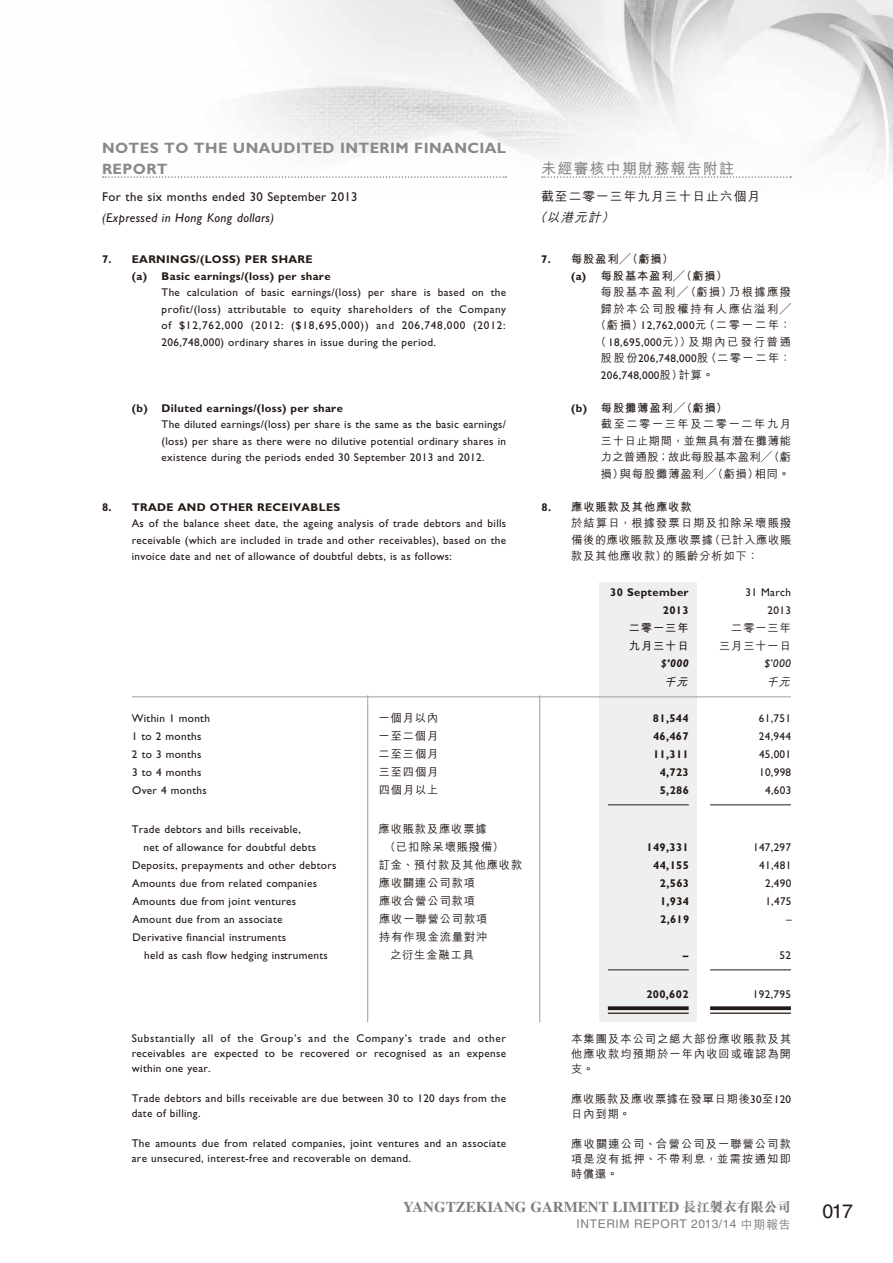
<style>
.page{position:relative;width:893px;height:1263px;background:#fff}
.page>*{position:absolute;margin:0;border:0;box-sizing:border-box;transform-origin:0 0}
.t1{font:19.5px "Helvetica LT Std";color:#231916}
.t2{font:700 15px/21px "Gill Sans Std";letter-spacing:.025em;color:#898989}
.t3{font:700 15px "Times LT Std";color:#7e7e7e}
.t4{font:700 15px "M Hei HK";letter-spacing:.08em;color:#898989}
.t5{font:12.75px "Gill Sans Std";letter-spacing:.03em;color:#231916}
.t6{font:italic 12.75px "Gill Sans Std";letter-spacing:.03em;color:#231916}
.t7{font:500 12.75px "M Hei HK";letter-spacing:.08em;color:#231916}
.t8{font:italic 500 12.75px "M Hei HK";color:#231916}
.t9{font:12px "Helvetica LT Std";letter-spacing:.05em;color:#7e7e7e}
.t10{font:11.25px/16.5px "Gill Sans Std";letter-spacing:.03em;color:#231916;text-align:justify}
.t11{font:500 11.25px/16.5px "M Hei HK";letter-spacing:.08em;color:#231916}
.t12{font:700 11.25px/16.5px "Gill Sans Std";letter-spacing:.03em;color:#231916}
.t13{font:500 11.25px "M Hei HK";letter-spacing:.135em;color:#231916}
.t14{font:700 11.25px "M Hei HK";letter-spacing:.08em;color:#231916}
.t15{font:500 11.25px "M Hei HK";letter-spacing:.16em;color:#231916}
.t16{font:500 11.25px "M Hei HK";letter-spacing:.125em;color:#231916}
.t17{font:italic 700 11.25px "Gill Sans Std";color:#231916}
.t18{font:italic 11.25px "Gill Sans Std";color:#231916}
.t19{font:italic 700 11.25px "M Hei HK";color:#231916}
.t20{font:italic 500 11.25px "M Hei HK";color:#231916}
.s1{font-family:"Gill Sans Std"}
.s2{font-family:"Gill Sans Std";font-weight:400}
.s3{font-family:"M Hei HK";font-weight:500}
.s4{font-family:"Gill Sans Std";font-weight:700}
.s5{font-weight:700}
.s6{font-family:"M Sung HK";font-weight:800;font-size:13.5px}
</style>
<div class="page">
<img style="left:102px;top:0;width:791px;height:178px">
<svg style="left:103px;top:176px;width:403px;height:2px"></svg>
<div style="left:600px;top:582px;width:97px;height:440px;background:#efeff0"></div>
<hr style="left:132px;top:696px;width:659px;height:1px;background:#a0a0a1">
<hr style="left:608px;top:804px;width:81px;height:1px;background:#231916">
<hr style="left:710px;top:804px;width:81px;height:1px;background:#231916">
<hr style="left:608px;top:969px;width:81px;height:1px;background:#231916">
<hr style="left:710px;top:969px;width:81px;height:1px;background:#231916">
<svg style="left:608px;top:1006px;width:81px;height:4px"></svg>
<hr style="left:608px;top:1012px;width:81px;height:2px;background:#231916">
<svg style="left:710px;top:1006px;width:81px;height:4px"></svg>
<hr style="left:710px;top:1012px;width:81px;height:2px;background:#231916">
<hr style="left:367px;top:695px;width:1px;height:327px;background:#a0a0a1">
<hr style="left:539px;top:695px;width:1px;height:327px;background:#a0a0a1">
<svg style="left:542px;top:176px;width:249px;height:2px"></svg>
<h2 class="t2" style="left:102px;top:137px;width:406px">NOTES TO THE UNAUDITED INTERIM FINANCIAL<br>REPORT</h2>
<p class="t5" style="left:102px;top:190px;width:257px">For the six months ended 30 September 2013</p>
<p class="t6" style="left:102px;top:211px;width:174px">(Expressed in Hong Kong dollars)</p>
<p class="t12" style="left:132px;top:251px;width:200px;text-indent:-30px">7. EARNINGS/(LOSS) PER SHARE (a) Basic earnings/(loss) per share</p>
<p class="t10" style="left:162px;top:284px;width:346px">The calculation of basic earnings/(loss) per share is based on the profit/(loss) attributable to equity shareholders of the Company of $12,762,000 (2012: ($18,695,000)) and 206,748,000 (2012:<br>206,748,000) ordinary shares in issue during the period.</p>
<p class="t12" style="left:132px;top:400px;width:213px">(b) Diluted earnings/(loss) per share</p>
<p class="t10" style="left:162px;top:416px;width:346px">The diluted earnings/(loss) per share is the same as the basic earnings/ (loss) per share as there were no dilutive potential ordinary shares in existence during the periods ended 30 September 2013 and 2012.</p>
<p class="t12" style="left:102px;top:499px;width:240px">8. TRADE AND OTHER RECEIVABLES</p>
<p class="t10" style="left:132px;top:515px;width:376px">As of the balance sheet date, the ageing analysis of trade debtors and bills receivable (which are included in trade and other receivables), based on the invoice date and net of allowance of doubtful debts, is as follows:</p>
<h2 class="t4" style="left:541px;top:158px;width:194px">未經審核中期財務報告附註</h2>
<p class="t7" style="left:541px;top:188px;width:220px">截至二零一三年九月三十日止六個月</p>
<p class="t8" style="left:533px;top:209px;width:86px">（以港元計）</p>
<p class="t14" style="left:541px;top:251px;width:134px"><span class="s1">7.</span> 每股盈利╱（虧損）</p>
<p class="t14" style="left:571px;top:267px;width:158px"><span class="s1">(a)</span> 每股基本盈利╱（虧損）</p>
<p class="t16" style="left:601px;top:284px;width:192px">每股基本盈利╱（虧損）乃根據應撥</p>
<p class="t13" style="left:601px;top:300px;width:192px">歸於本公司股權持有人應佔溢利╱</p>
<p class="t11" style="left:595px;top:316px;width:197px">（虧損）<span class="s2">12,762,000</span>元（二零一二年：</p>
<p class="t15" style="left:595px;top:333px;width:197px">（<span class="s2">18,695,000</span>元））及期內已發行普通</p>
<p class="t13" style="left:601px;top:350px;width:192px">股股份<span class="s2">206,748,000</span>股（二零一二年：</p>
<p class="t10" style="left:601px;top:367px;width:114px">206,748,000<span class="s3">股）計算。</span></p>
<p class="t11" style="left:601px;top:398px;width:192px;text-indent:-30px"><span class="s4">(b)</span> <span class="s5">每股攤薄盈利╱（虧損）<br></span>截至二零一三年及二零一二年九月三十日止期間，並無具有潛在攤薄能力之普通股；故此每股基本盈利╱（虧損）與每股攤薄盈利╱（虧損）相同。</p>
<p class="t11" style="left:571px;top:497px;width:222px;text-indent:-30px"><span class="s4">8.</span> <span class="s5">應收賬款及其他應收款<br></span>於結算日，根據發票日期及扣除呆壞賬撥備後的應收賬款及應收票據（已計入應收賬款及其他應收款）的賬齡分析如下：</p>
<p class="t12" style="left:610px;top:584px;width:80px">30 September</p>
<p class="t10" style="left:745px;top:584px;width:47px">31 March</p>
<p class="t12" style="left:663px;top:602px;width:27px">2013</p>
<p class="t10" style="left:767px;top:602px;width:25px">2013</p>
<p class="t14" style="left:629px;top:620px;width:61px">二零一三年</p>
<p class="t11" style="left:731px;top:619px;width:61px">二零一三年</p>
<p class="t14" style="left:629px;top:638px;width:61px">九月三十日</p>
<p class="t11" style="left:719px;top:637px;width:73px">三月三十一日</p>
<p class="t17" style="left:661px;top:657px;width:29px">$’000</p>
<p class="t18" style="left:764px;top:657px;width:28px">$’000</p>
<p class="t19" style="left:664px;top:674px;width:29px">千元</p>
<p class="t20" style="left:766px;top:674px;width:29px">千元</p>
<p class="t10" style="left:132px;top:710px;width:80px">Within 1 month</p>
<p class="t11" style="left:378px;top:709px;width:61px">一個月以內</p>
<p class="t12" style="left:653px;top:710px;width:37px">81,544</p>
<p class="t10" style="left:759px;top:710px;width:34px">61,751</p>
<p class="t10" style="left:132px;top:728px;width:71px">1 to 2 months</p>
<p class="t11" style="left:379px;top:727px;width:61px">一至二個月</p>
<p class="t12" style="left:653px;top:728px;width:37px">46,467</p>
<p class="t10" style="left:759px;top:728px;width:34px">24,944</p>
<p class="t10" style="left:132px;top:746px;width:71px">2 to 3 months</p>
<p class="t11" style="left:379px;top:745px;width:61px">二至三個月</p>
<p class="t12" style="left:653px;top:746px;width:37px">11,311</p>
<p class="t10" style="left:759px;top:746px;width:34px">45,001</p>
<p class="t10" style="left:132px;top:764px;width:71px">3 to 4 months</p>
<p class="t11" style="left:379px;top:763px;width:61px">三至四個月</p>
<p class="t12" style="left:660px;top:764px;width:31px">4,723</p>
<p class="t10" style="left:759px;top:764px;width:34px">10,998</p>
<p class="t10" style="left:132px;top:782px;width:76px">Over 4 months</p>
<p class="t11" style="left:379px;top:781px;width:61px">四個月以上</p>
<p class="t12" style="left:660px;top:782px;width:31px">5,286</p>
<p class="t10" style="left:765px;top:782px;width:28px">4,603</p>
<p class="t10" style="left:132px;top:821px;width:170px">Trade debtors and bills receivable,</p>
<p class="t11" style="left:379px;top:820px;width:110px">應收賬款及應收票據</p>
<p class="t10" style="left:143px;top:839px;width:174px">net of allowance for doubtful debts</p>
<p class="t11" style="left:385px;top:838px;width:121px">（已扣除呆壞賬撥備）</p>
<p class="t12" style="left:647px;top:839px;width:44px">149,331</p>
<p class="t10" style="left:753px;top:839px;width:40px">147,297</p>
<p class="t10" style="left:132px;top:857px;width:206px">Deposits, prepayments and other debtors</p>
<p class="t11" style="left:379px;top:856px;width:145px">訂金、預付款及其他應收款</p>
<p class="t12" style="left:653px;top:857px;width:37px">44,155</p>
<p class="t10" style="left:759px;top:857px;width:34px">41,481</p>
<p class="t10" style="left:132px;top:875px;width:186px">Amounts due from related companies</p>
<p class="t11" style="left:379px;top:874px;width:98px">應收關連公司款項</p>
<p class="t12" style="left:660px;top:875px;width:31px">2,563</p>
<p class="t10" style="left:765px;top:875px;width:28px">2,490</p>
<p class="t10" style="left:132px;top:893px;width:165px">Amounts due from joint ventures</p>
<p class="t11" style="left:379px;top:892px;width:98px">應收合營公司款項</p>
<p class="t12" style="left:660px;top:893px;width:31px">1,934</p>
<p class="t10" style="left:765px;top:893px;width:28px">1,475</p>
<p class="t10" style="left:132px;top:911px;width:151px">Amount due from an associate</p>
<p class="t11" style="left:379px;top:910px;width:110px">應收一聯營公司款項</p>
<p class="t12" style="left:660px;top:911px;width:31px">2,619</p>
<p class="t10" style="left:786px;top:911px;width:7px">–</p>
<p class="t10" style="left:133px;top:929px;width:155px">Derivative financial instruments</p>
<p class="t11" style="left:379px;top:928px;width:110px">持有作現金流量對沖</p>
<p class="t10" style="left:144px;top:947px;width:185px">held as cash flow hedging instruments</p>
<p class="t11" style="left:390px;top:946px;width:86px">之衍生金融工具</p>
<p class="t12" style="left:683px;top:947px;width:7px">–</p>
<p class="t10" style="left:779px;top:947px;width:13px">52</p>
<p class="t12" style="left:646px;top:986px;width:44px">200,602</p>
<p class="t10" style="left:753px;top:986px;width:40px">192,795</p>
<p class="t10" style="left:132px;top:1030px;width:376px;line-height:15px">Substantially all of the Group’s and the Company’s trade and other receivables are expected to be recovered or recognised as an expense within one year.</p>
<p class="t10" style="left:132px;top:1090px;width:376px;line-height:15px">Trade debtors and bills receivable are due between 30 to 120 days from the date of billing.</p>
<p class="t10" style="left:132px;top:1135px;width:376px;line-height:15px">The amounts due from related companies, joint ventures and an associate are unsecured, interest-free and recoverable on demand.</p>
<p class="t11" style="left:571px;top:1031px;width:221px;line-height:15px;text-align:justify">本集團及本公司之絕大部份應收賬款及其他應收款均預期於一年內收回或確認為開支。</p>
<p class="t11" style="left:571px;top:1091px;width:221px;line-height:15px">應收賬款及應收票據在發單日期後<span class="s2">30</span>至<span class="s2">120</span>日內到期。</p>
<p class="t11" style="left:571px;top:1136px;width:221px;line-height:15px;text-align:justify">應收關連公司、合營公司及一聯營公司款項是沒有抵押、不帶利息，並需按通知即時償還。</p>
<h2 class="t3" style="left:403px;top:1197px;width:389px">YANGTZEKIANG GARMENT LIMITED <span class="s6">長江製衣有限公司</span></h2>
<p class="t9" style="left:577px;top:1217px;width:216px">INTERIM REPORT 2013/14 <span class="s3">中期報告</span></p>
<h1 class="t1" style="left:822px;top:1199px;width:32px">017</h1>
</div>
